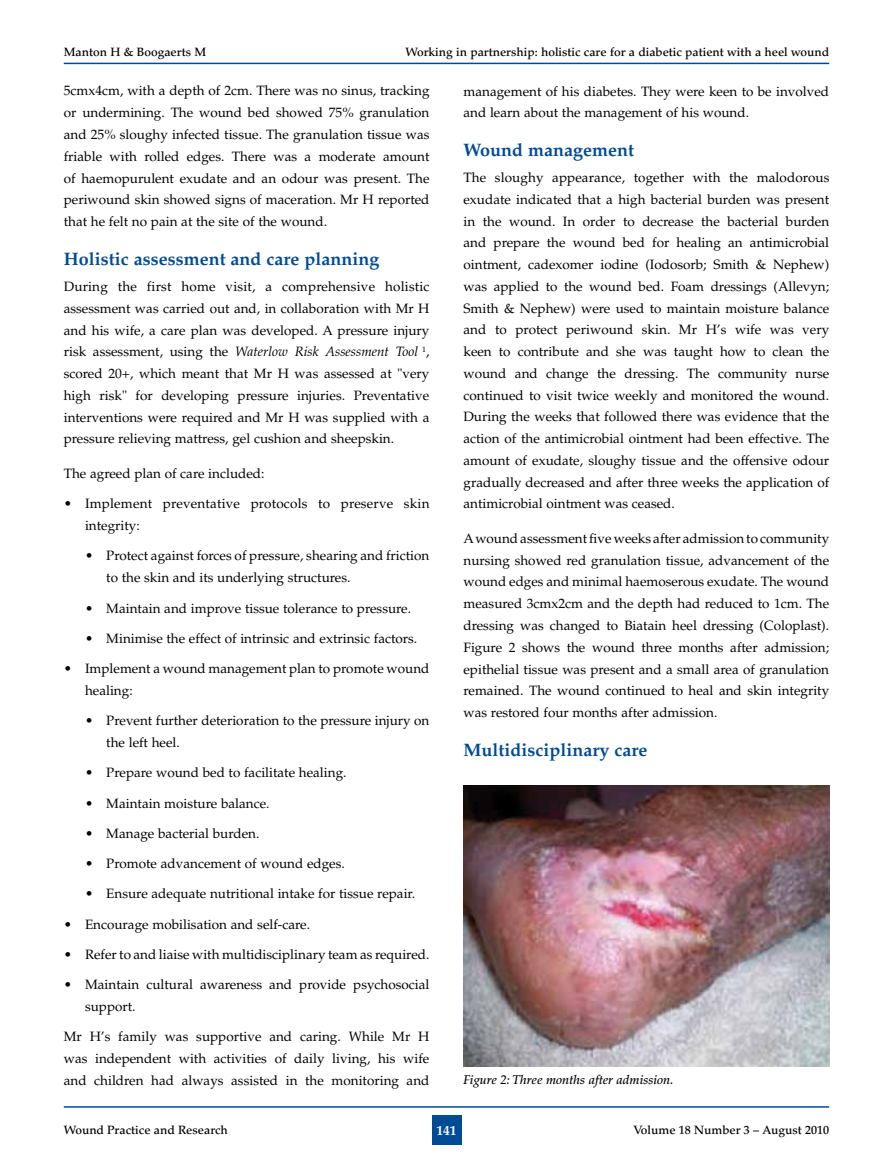
<style>
.page{position:relative;width:893px;height:1170px;background:#fff}
.page>*{position:absolute;margin:0;border:0;box-sizing:border-box;transform-origin:0 0}
.t1{font:700 18px "Palatino";color:#004b95}
.t2{font:13.5px/21.8px "Palatino";color:#000}
.t3{font:700 13.5px "Palatino";color:#fff}
.t4{font:italic 500 12.75px "Palatino";color:#000}
.t5{font:500 12px "Palatino";color:#000}
.s1{font-style:italic}
</style>
<div class="page">
<div style="left:432px;top:1114px;width:29px;height:30px;background:#004b95"></div>
<hr style="left:64px;top:1106px;width:765px;height:1px;background:#004b95">
<hr style="left:64px;top:63px;width:765px;height:1px;background:#004b95">
<img style="left:463px;top:785px;width:366px;height:281px">
<p class="t5" style="left:64px;top:45px;width:144px">Manton H &amp; Boogaerts M</p>
<p class="t5" style="left:405px;top:45px;width:425px">Working in partnership: holistic care for a diabetic patient with a heel wound</p>
<p class="t2" style="left:64px;top:80px;width:367px;text-align:justify">5cmx4cm, with a depth of 2cm. There was no sinus, tracking or undermining. The wound bed showed 75% granulation and 25% sloughy infected tissue. The granulation tissue was friable with rolled edges. There was a moderate amount of haemopurulent exudate and an odour was present. The periwound skin showed signs of maceration. Mr H reported that he felt no pain at the site of the wound.</p>
<h1 class="t1" style="left:64px;top:248px;width:317px">Holistic assessment and care planning</h1>
<p class="t2" style="left:64px;top:276px;width:367px;text-align:justify">During the first home visit, a comprehensive holistic assessment was carried out and, in collaboration with Mr H and his wife, a care plan was developed. A pressure injury risk assessment, using the <span class="s1">Waterlow Risk Assessment Tool</span> <sup>1</sup>, scored 20+, which meant that Mr H was assessed at "very high risk" for developing pressure injuries. Preventative interventions were required and Mr H was supplied with a pressure relieving mattress, gel cushion and sheepskin.</p>
<p class="t2" style="left:64px;top:463px;width:202px">The agreed plan of care included:</p>
<p class="t2" style="left:85px;top:493px;width:346px;text-indent:-21px">• Implement preventative protocols to preserve skin integrity:</p>
<p class="t2" style="left:106px;top:545px;width:325px;text-indent:-21px">• Protect against forces of pressure, shearing and friction to the skin and its underlying structures.</p>
<p class="t2" style="left:85px;top:597px;width:328px">• Maintain and improve tissue tolerance to pressure.</p>
<p class="t2" style="left:85px;top:627px;width:334px">• Minimise the effect of intrinsic and extrinsic factors.</p>
<p class="t2" style="left:85px;top:657px;width:346px;text-indent:-21px">• Implement a wound management plan to promote wound healing:</p>
<p class="t2" style="left:106px;top:710px;width:325px;text-indent:-21px">• Prevent further deterioration to the pressure injury on the left heel.</p>
<p class="t2" style="left:85px;top:762px;width:263px">• Prepare wound bed to facilitate healing.</p>
<p class="t2" style="left:85px;top:792px;width:186px">• Maintain moisture balance.</p>
<p class="t2" style="left:85px;top:822px;width:176px">• Manage bacterial burden.</p>
<p class="t2" style="left:85px;top:852px;width:261px">• Promote advancement of wound edges.</p>
<p class="t2" style="left:85px;top:883px;width:332px">• Ensure adequate nutritional intake for tissue repair.</p>
<p class="t2" style="left:64px;top:913px;width:248px">• Encourage mobilisation and self-care.</p>
<p class="t2" style="left:64px;top:943px;width:367px">• Refer to and liaise with multidisciplinary team as required.</p>
<p class="t2" style="left:85px;top:974px;width:346px;text-indent:-21px">• Maintain cultural awareness and provide psychosocial support.</p>
<p class="t2" style="left:64px;top:1026px;width:367px;text-align:justify">Mr H’s family was supportive and caring. While Mr H was independent with activities of daily living, his wife and children had always assisted in the monitoring and</p>
<p class="t2" style="left:463px;top:80px;width:367px">management of his diabetes. They were keen to be involved and learn about the management of his wound.</p>
<h1 class="t1" style="left:463px;top:139px;width:172px">Wound management</h1>
<p class="t2" style="left:463px;top:167px;width:367px;text-align:justify">The sloughy appearance, together with the malodorous exudate indicated that a high bacterial burden was present in the wound. In order to decrease the bacterial burden and prepare the wound bed for healing an antimicrobial ointment, cadexomer iodine (Iodosorb; Smith &amp; Nephew) was applied to the wound bed. Foam dressings (Allevyn; Smith &amp; Nephew) were used to maintain moisture balance and to protect periwound skin. Mr H’s wife was very keen to contribute and she was taught how to clean the wound and change the dressing. The community nurse continued to visit twice weekly and monitored the wound.<br>During the weeks that followed there was evidence that the action of the antimicrobial ointment had been effective. The amount of exudate, sloughy tissue and the offensive odour gradually decreased and after three weeks the application of antimicrobial ointment was ceased.</p>
<p class="t2" style="left:463px;top:527px;width:367px;text-align:justify">A wound assessment five weeks after admission to community nursing showed red granulation tissue, advancement of the wound edges and minimal haemoserous exudate. The wound measured 3cmx2cm and the depth had reduced to 1cm. The dressing was changed to Biatain heel dressing (Coloplast).<br>Figure 2 shows the wound three months after admission; epithelial tissue was present and a small area of granulation remained. The wound continued to heal and skin integrity was restored four months after admission.</p>
<h1 class="t1" style="left:463px;top:739px;width:185px">Multidisciplinary care</h1>
<p class="t4" style="left:463px;top:1071px;width:212px">Figure 2: Three months after admission.</p>
<p class="t5" style="left:64px;top:1122px;width:166px">Wound Practice and Research</p>
<p class="t3" style="left:436px;top:1121px;width:22px">141</p>
<p class="t5" style="left:634px;top:1122px;width:197px">Volume 18 Number 3 – August 2010</p>
</div>
